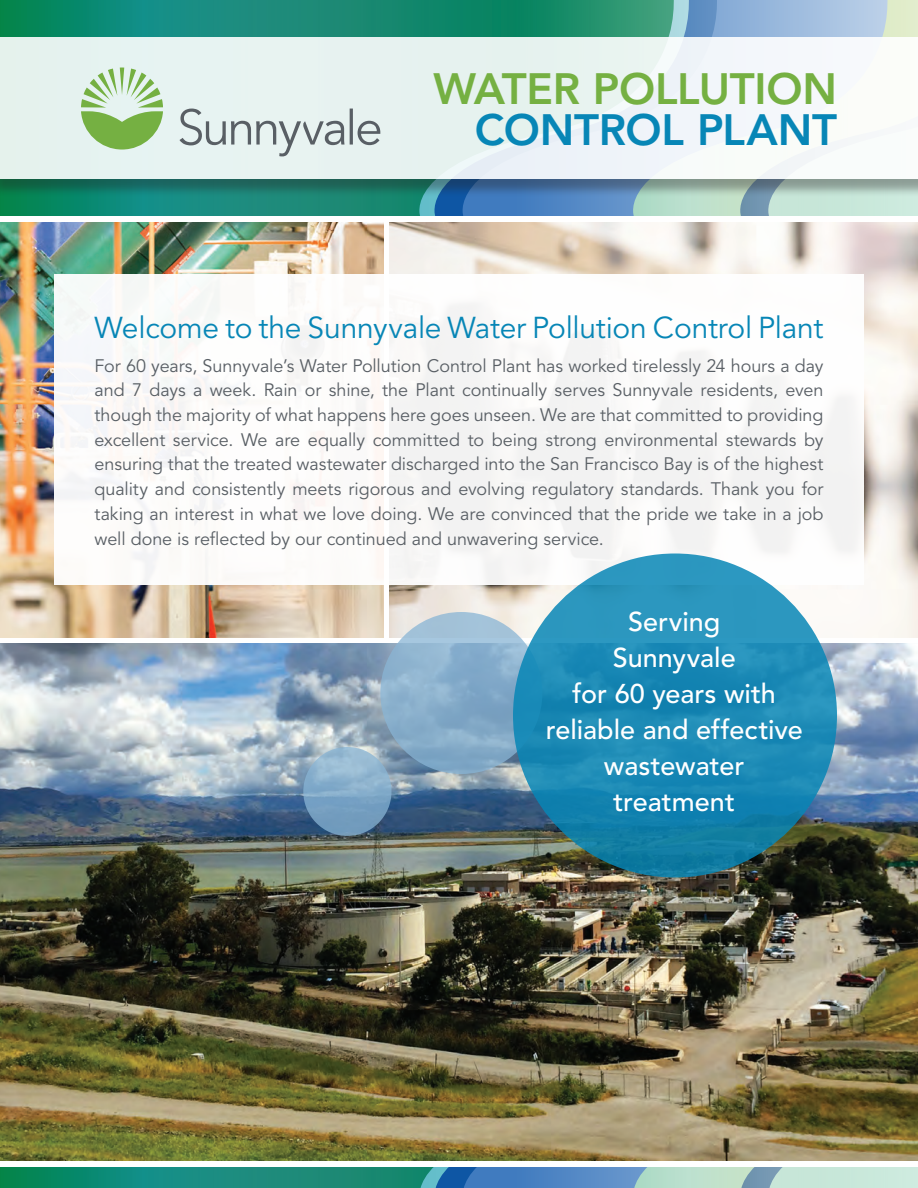
<style>
.page{position:relative;width:918px;height:1188px;background:#fff}
.page>*{position:absolute;margin:0;border:0;box-sizing:border-box;transform-origin:0 0}
.t1{font:800 43.5px "Avenir";letter-spacing:-.005em;color:#75b042}
.t2{font:800 43.5px "Avenir";letter-spacing:-.005em;color:#0786b6}
.t3{font:30px "Avenir";letter-spacing:-.01em;color:#0786b6}
.t4{font:500 27px/36px "Avenir";color:#fff;text-align:center}
.t5{font:18px/24.8px "Avenir";letter-spacing:-.005em;color:#595f65;text-align:justify}
</style>
<div class="page">
<svg style="left:737px;top:0;width:171px;height:216px;background:#b0cbd9"></svg>
<svg style="left:0;top:0;width:675px;height:216px;background:#1d8b7b"></svg>
<svg style="left:0;top:1167px;width:918px;height:21px;background:#52a1a1"></svg>
<img style="left:0;top:644px;width:918px;height:517px">
<img style="left:0;top:222px;width:383px;height:416px">
<img style="left:389px;top:222px;width:529px;height:416px">
<div style="left:54px;top:274px;width:810px;height:311px;background:#fff"></div>
<svg style="left:380px;top:612px;width:162px;height:162px;background:#8bb0cc"></svg>
<svg style="left:303px;top:747px;width:89px;height:89px;background:#83aac8"></svg>
<svg style="left:513px;top:554px;width:324px;height:324px;background:#1c8ab4"></svg>
<div style="left:0;top:39px;width:918px;height:159px;background:#231f20;opacity:.42"></div>
<div style="left:0;top:37px;width:918px;height:142px;background:linear-gradient(to right,#e1f0ed,#f6f9fa)"></div>
<svg style="left:179px;top:109px;width:201px;height:47px;background:#ccd6d6"></svg>
<svg style="left:81px;top:68px;width:82px;height:82px;background:#b1d3a0"></svg>
<h1 class="t1" style="left:433px;top:63px;width:405px">WATER POLLUTION</h1>
<h1 class="t2" style="left:475px;top:104px;width:364px">CONTROL PLANT</h1>
<h2 class="t3" style="left:94px;top:310px;width:730px">Welcome to the Sunnyvale Water Pollution Control Plant</h2>
<p class="t5" style="left:94px;top:353px;width:731px">For 60 years, Sunnyvale’s Water Pollution Control Plant has worked tirelessly 24 hours a day and 7 days a week. Rain or shine, the Plant continually serves Sunnyvale residents, even though the majority of what happens here goes unseen. We are that committed to providing excellent service. We are equally committed to being strong environmental stewards by ensuring that the treated wastewater discharged into the San Francisco Bay is of the highest quality and consistently meets rigorous and evolving regulatory standards. Thank you for taking an interest in what we love doing. We are convinced that the pride we take in a job well done is reflected by our continued and unwavering service.</p>
<h3 class="t4" style="left:546px;top:605px;width:259px">Serving<br>Sunnyvale<br>for 60 years with reliable and effective wastewater treatment</h3>
</div>
